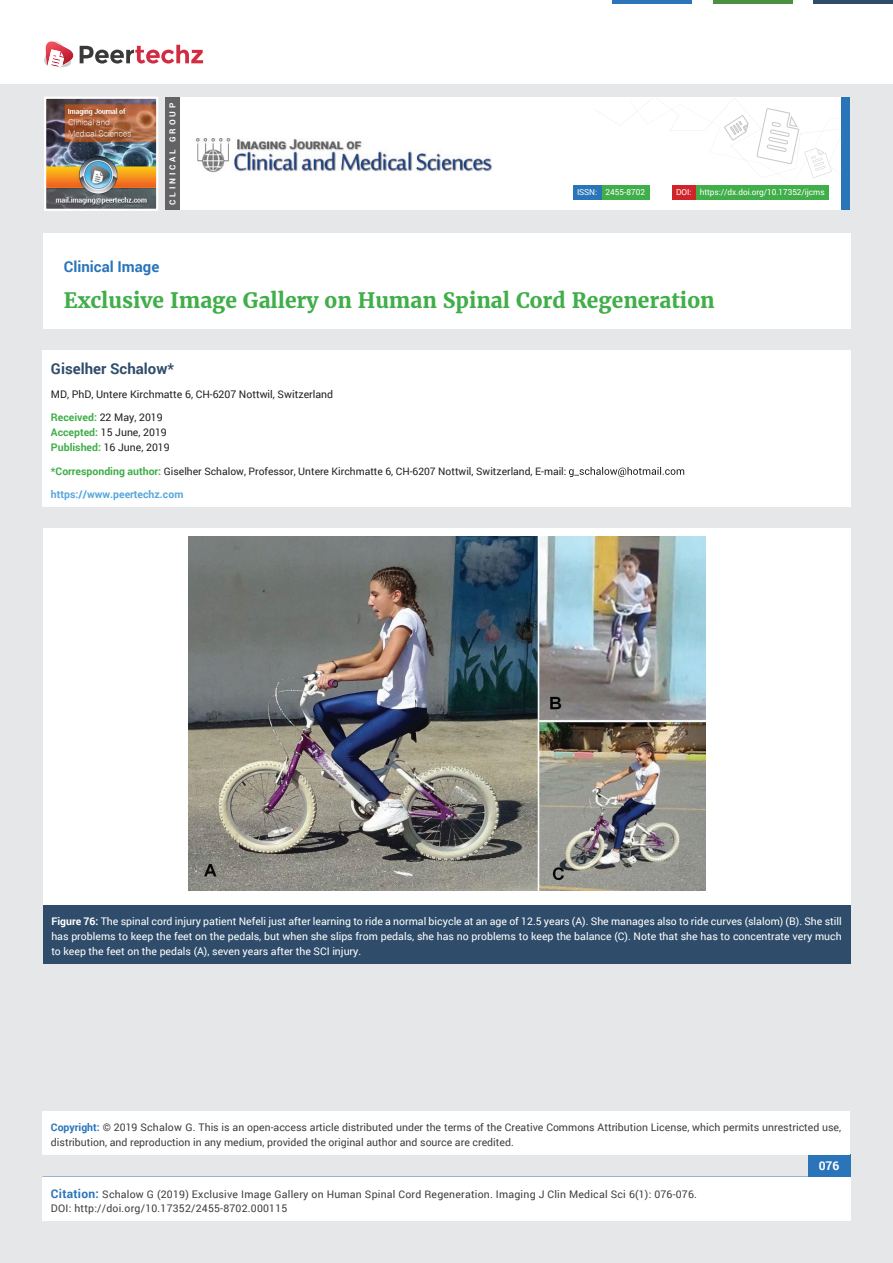
<style>
.page{position:relative;width:893px;height:1263px;background:#e6e7e9}
.page>*{position:absolute;margin:0;border:0;box-sizing:border-box;transform-origin:0 0}
.t1{font:700 21px "Merriweather";color:#40ae49}
.t2{font:700 15px "Roboto";color:#2f4d6a}
.t3{font:700 15px "Roboto";color:#2a75ba}
.t4{font:700 12px "Roboto";color:#fff}
.t5{font:10.5px/15px "Roboto";color:#fff;text-align:justify}
.t6{font:10.5px/15px "Roboto";color:#3e3e3f}
.t7{font:10.5px/13.5px "Roboto";letter-spacing:.02em;color:#3e3e3f}
.t8{font:10.5px/15px "Roboto";color:#231f20}
.t9{font:700 10.5px "Roboto";color:#56a7dc}
.t10{font:10.35px "Roboto";color:#231f20}
.t11{font:8.25px "Roboto";letter-spacing:-.005em;color:#fff}
.t12{font:700 8.25px "Roboto";letter-spacing:.34em;color:#fff}
.s1{font-weight:700;color:#40ae49}
.s2{font-weight:700;font-size:10.5px;color:#40ae49}
.s3{font-weight:700}
.s4{font-weight:700;color:#2a75ba}
.s5{font-weight:700;font-size:12px;color:#2a75ba}
</style>
<div class="page">
<div style="left:165px;top:98px;width:684px;height:112px;background:#fff"></div>
<svg style="left:596px;top:100px;width:245px;height:78px"></svg>
<div style="left:841px;top:98px;width:8px;height:112px;background:#2a75ba"></div>
<img style="left:47px;top:100px;width:108px;height:108px">
<div style="left:44px;top:97px;width:114px;height:114px;border:2px solid #fff"></div>
<div style="left:0;top:0;width:893px;height:83px;background:#fff"></div>
<svg style="left:44px;top:41px;width:159px;height:27px"></svg>
<hr style="left:713px;top:0;width:79px;height:3px;background:#4b9041">
<hr style="left:612px;top:0;width:80px;height:3px;background:#2a75ba">
<hr style="left:813px;top:0;width:80px;height:3px;background:#2f4d6a">
<div style="left:808px;top:1154px;width:42px;height:49px;background:#2a75ba"></div>
<div style="left:695px;top:185px;width:134px;height:15px;background:#40ae49"></div>
<div style="left:672px;top:185px;width:24px;height:15px;background:#d1232a"></div>
<div style="left:601px;top:186px;width:48px;height:14px;background:#40ae49"></div>
<div style="left:573px;top:185px;width:28px;height:15px;background:#2a75ba"></div>
<img style="left:196px;top:138px;width:296px;height:35px">
<div style="left:165px;top:98px;width:15px;height:112px;background:#636366"></div>
<div style="left:43px;top:233px;width:807px;height:96px;background:#fff"></div>
<div style="left:42px;top:350px;width:808px;height:157px;background:#fff"></div>
<svg style="left:569px;top:467px;width:115px;height:10px"></svg>
<div style="left:42px;top:1111px;width:808px;height:43px;background:#fff"></div>
<div style="left:43px;top:528px;width:807px;height:377px;background:#fff"></div>
<div style="left:43px;top:905px;width:807px;height:58px;background:#2f4d6a"></div>
<img style="left:188px;top:537px;width:517px;height:354px">
<div style="left:42px;top:1177px;width:808px;height:43px;background:#fff"></div>
<p class="t12" style="left:167px;top:205px;width:103px;rotate:-90deg">CLINICAL GROUP</p>
<p class="t11" style="left:577px;top:187px;width:70px">ISSN: 2455-8702</p>
<p class="t11" style="left:676px;top:186px;width:150px">DOI: https://dx.doi.org/10.17352/ijcms</p>
<h2 class="t3" style="left:64px;top:256px;width:97px">Clinical Image</h2>
<h1 class="t1" style="left:64px;top:287px;width:652px">Exclusive Image Gallery on Human Spinal Cord Regeneration</h1>
<h2 class="t2" style="left:51px;top:359px;width:125px">Giselher Schalow*</h2>
<p class="t8" style="left:51px;top:386px;width:284px">MD, PhD, Untere Kirchmatte 6, CH-6207 Nottwil, Switzerland</p>
<p class="t8" style="left:51px;top:410px;width:120px"><span class="s1">Received:</span> 22 May, 2019<br><span class="s1">Accepted:</span> 15 June, 2019<br><span class="s1">Published:</span> 16 June, 2019</p>
<p class="t10" style="left:51px;top:464px;width:517px"><span class="s2">*Corresponding author:</span> Giselher Schalow, Professor, Untere Kirchmatte 6, CH-6207 Nottwil, Switzerland, E-mail:</p>
<p class="t9" style="left:51px;top:487px;width:134px">https://www.peertechz.com</p>
<p class="t5" style="left:51px;top:913px;width:792px"><span class="s3">Figure 76:</span> The spinal cord injury patient Nefeli just after learning to ride a normal bicycle at an age of 12.5 years (A). She manages also to ride curves (slalom) (B). She still has problems to keep the feet on the pedals, but when she slips from pedals, she has no problems to keep the balance (C). Note that she has to concentrate very much to keep the feet on the pedals (A), seven years after the SCI injury.</p>
<p class="t6" style="left:51px;top:1119px;width:792px"><span class="s4">Copyright:</span> © 2019 Schalow G. This is an open-access article distributed under the terms of the Creative Commons Attribution License, which permits unrestricted use, distribution, and reproduction in any medium, provided the original author and source are credited.</p>
<p class="t7" style="left:51px;top:1188px;width:647px"><span class="s5">Citation:</span> Schalow G (2019) Exclusive Image Gallery on Human Spinal Cord Regeneration. Imaging J Clin Medical Sci 6(1): 076-076.<br>DOI: http://doi.org/10.17352/2455-8702.000115</p>
<p class="t6" style="left:660px;top:1187px;width:32px">6-076.</p>
<p class="t6" style="left:269px;top:1200px;width:14px">04</p>
<p class="t4" style="left:819px;top:1158px;width:22px">076</p>
</div>
